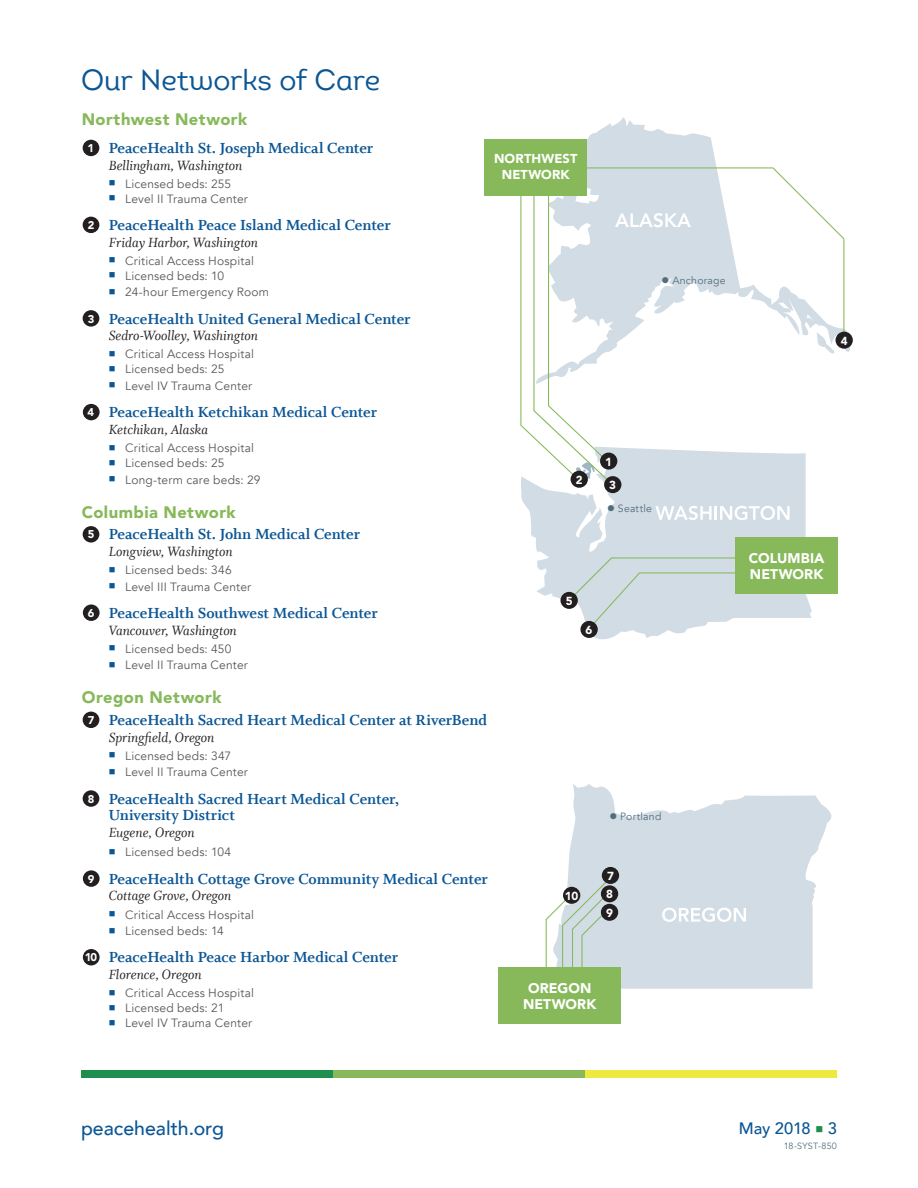
<style>
.page{position:relative;width:918px;height:1188px;background:#fff}
.page>*{position:absolute;margin:0;border:0;box-sizing:border-box;transform-origin:0 0}
.t1{font:28.5px "Intro Regular Alt";letter-spacing:-.005em;color:#0b5695}
.t2{font:500 19.5px "Avenir LT Com";color:#0b5695}
.t3{font:16.5px/16.5px "Whitman Bold Os F";letter-spacing:-.005em;color:#0b5695}
.t4{font:900 16.5px "Avenir LT Std";letter-spacing:.03em;color:#87b95b}
.t5{font:500 16.5px "Avenir LT Com";letter-spacing:-.005em;color:#0b5695}
.t6{font:15px "Whitman Italic LF";color:#231f20}
.t7{font:900 13.95px/16.6px "Avenir LT Std";letter-spacing:.01em;color:#fff}
.t8{font:900 12.9px/15.5px "Avenir LT Std";letter-spacing:.01em;color:#fff;text-align:center}
.t9{font:12px "Avenir LT Com";letter-spacing:.015em;color:#57585a}
.t10{font:900 11.55px/18.5px "Avenir LT Std";color:#fff;text-align:justify}
.t11{font:900 11.25px "Avenir LT Std";color:#fff}
.t12{font:10.5px "Avenir LT Com";letter-spacing:.02em;color:#536f7c}
.t13{font:9px "Avenir LT Com";letter-spacing:.02em;color:#536f7c}
.s1{color:#0b5695}
.s2{color:#1f8f50}
</style>
<div class="page">
<div style="left:83px;top:140px;width:16px;height:16px;background:#231f20;border-radius:50%"></div>
<div style="left:83px;top:217px;width:16px;height:16px;background:#231f20;border-radius:50%"></div>
<div style="left:83px;top:310px;width:16px;height:17px;background:#231f20;border-radius:50%"></div>
<div style="left:83px;top:404px;width:17px;height:16px;background:#231f20;border-radius:50%"></div>
<div style="left:83px;top:526px;width:16px;height:17px;background:#231f20;border-radius:50%"></div>
<div style="left:83px;top:604px;width:17px;height:17px;background:#231f20;border-radius:50%"></div>
<div style="left:83px;top:712px;width:16px;height:16px;background:#231f20;border-radius:50%"></div>
<div style="left:83px;top:790px;width:16px;height:17px;background:#231f20;border-radius:50%"></div>
<div style="left:83px;top:870px;width:17px;height:17px;background:#231f20;border-radius:50%"></div>
<div style="left:83px;top:949px;width:17px;height:16px;background:#231f20;border-radius:50%"></div>
<svg style="left:587px;top:117px;width:264px;height:235px"></svg>
<svg style="left:567px;top:784px;width:265px;height:205px;fill:#d2dce5"></svg>
<svg style="left:521px;top:484px;width:291px;height:156px;fill:#d2dce5"></svg>
<svg style="left:655px;top:506px;width:135px;height:14px"></svg>
<svg style="left:662px;top:908px;width:84px;height:14px"></svg>
<div style="left:484px;top:139px;width:103px;height:56px;background:#87b95b"></div>
<div style="left:735px;top:538px;width:103px;height:56px;background:#87b95b"></div>
<div style="left:499px;top:968px;width:122px;height:56px;background:#87b95b"></div>
<svg style="left:568px;top:557px;width:170px;height:74px;background:#d1dce1"></svg>
<svg style="left:545px;top:881px;width:63px;height:87px"></svg>
<svg style="left:520px;top:166px;width:325px;height:318px"></svg>
<div style="left:600px;top:453px;width:17px;height:17px;background:#231f20;border-radius:50%"></div>
<div style="left:571px;top:471px;width:17px;height:17px;background:#231f20;border-radius:50%"></div>
<div style="left:604px;top:476px;width:17px;height:17px;background:#231f20;border-radius:50%"></div>
<div style="left:602px;top:867px;width:17px;height:17px;background:#231f20;border-radius:50%"></div>
<div style="left:601px;top:885px;width:17px;height:17px;background:#231f20;border-radius:50%"></div>
<div style="left:601px;top:904px;width:17px;height:17px;background:#231f20;border-radius:50%"></div>
<div style="left:563px;top:887px;width:17px;height:17px;background:#231f20;border-radius:50%"></div>
<div style="left:580px;top:621px;width:18px;height:17px;background:#231f20;border-radius:50%"></div>
<div style="left:560px;top:592px;width:18px;height:17px;background:#231f20;border-radius:50%"></div>
<div style="left:836px;top:332px;width:17px;height:17px;background:#231f20;border-radius:50%"></div>
<div style="left:585px;top:1071px;width:252px;height:7px;background:#eeea3d"></div>
<div style="left:333px;top:1071px;width:252px;height:7px;background:#87b95b"></div>
<div style="left:81px;top:1071px;width:252px;height:7px;background:#1f8f50"></div>
<h1 class="t1" style="left:81px;top:62px;width:301px">Our Networks of Care</h1>
<h3 class="t4" style="left:82px;top:110px;width:167px">Northwest Network</h3>
<h3 class="t3" style="left:109px;top:140px;width:266px">PeaceHealth St. Joseph Medical Center</h3>
<p class="t6" style="left:109px;top:157px;width:135px">Bellingham, Washington</p>
<p class="t9" style="left:109px;top:177px;width:124px"><span class="s1">■</span> Licensed beds: 255</p>
<p class="t9" style="left:109px;top:192px;width:141px"><span class="s1">■</span> Level II Trauma Center</p>
<h3 class="t3" style="left:109px;top:217px;width:283px">PeaceHealth Peace Island Medical Center</h3>
<p class="t6" style="left:109px;top:234px;width:151px">Friday Harbor, Washington</p>
<p class="t9" style="left:109px;top:254px;width:147px"><span class="s1">■</span> Critical Access Hospital</p>
<p class="t9" style="left:109px;top:269px;width:117px"><span class="s1">■</span> Licensed beds: 10</p>
<p class="t9" style="left:109px;top:285px;width:162px"><span class="s1">■</span> 24-hour Emergency Room</p>
<h3 class="t3" style="left:109px;top:311px;width:303px">PeaceHealth United General Medical Center</h3>
<p class="t6" style="left:109px;top:327px;width:151px">Sedro-Woolley, Washington</p>
<p class="t9" style="left:109px;top:347px;width:147px"><span class="s1">■</span> Critical Access Hospital</p>
<p class="t9" style="left:109px;top:362px;width:117px"><span class="s1">■</span> Licensed beds: 25</p>
<p class="t9" style="left:109px;top:379px;width:145px"><span class="s1">■</span> Level IV Trauma Center</p>
<h3 class="t3" style="left:109px;top:404px;width:270px">PeaceHealth Ketchikan Medical Center</h3>
<p class="t6" style="left:109px;top:421px;width:101px">Ketchikan, Alaska</p>
<p class="t9" style="left:109px;top:441px;width:147px"><span class="s1">■</span> Critical Access Hospital</p>
<p class="t9" style="left:109px;top:456px;width:117px"><span class="s1">■</span> Licensed beds: 25</p>
<p class="t9" style="left:109px;top:472px;width:153px"><span class="s1">■</span> Long-term care beds: 29</p>
<h3 class="t4" style="left:82px;top:502px;width:155px">Columbia Network</h3>
<h3 class="t3" style="left:109px;top:526px;width:253px">PeaceHealth St. John Medical Center</h3>
<p class="t6" style="left:109px;top:543px;width:125px">Longview, Washington</p>
<p class="t9" style="left:109px;top:563px;width:124px"><span class="s1">■</span> Licensed beds: 346</p>
<p class="t9" style="left:109px;top:579px;width:144px"><span class="s1">■</span> Level III Trauma Center</p>
<h3 class="t3" style="left:109px;top:605px;width:271px">PeaceHealth Southwest Medical Center</h3>
<p class="t6" style="left:109px;top:622px;width:130px">Vancouver, Washington</p>
<p class="t9" style="left:109px;top:641px;width:124px"><span class="s1">■</span> Licensed beds: 450</p>
<p class="t9" style="left:109px;top:658px;width:141px"><span class="s1">■</span> Level II Trauma Center</p>
<h3 class="t4" style="left:82px;top:688px;width:141px">Oregon Network</h3>
<h3 class="t3" style="left:109px;top:712px;width:380px">PeaceHealth Sacred Heart Medical Center at RiverBend</h3>
<p class="t6" style="left:109px;top:729px;width:107px">Springfield, Oregon</p>
<p class="t9" style="left:109px;top:749px;width:124px"><span class="s1">■</span> Licensed beds: 347</p>
<p class="t9" style="left:109px;top:765px;width:141px"><span class="s1">■</span> Level II Trauma Center</p>
<h3 class="t3" style="left:109px;top:791px;width:292px">PeaceHealth Sacred Heart Medical Center,<br>University District</h3>
<p class="t6" style="left:109px;top:824px;width:87px">Eugene, Oregon</p>
<p class="t9" style="left:109px;top:845px;width:124px"><span class="s1">■</span> Licensed beds: 104</p>
<h3 class="t3" style="left:109px;top:871px;width:381px">PeaceHealth Cottage Grove Community Medical Center</h3>
<p class="t6" style="left:109px;top:887px;width:124px">Cottage Grove, Oregon</p>
<p class="t9" style="left:109px;top:907px;width:147px"><span class="s1">■</span> Critical Access Hospital</p>
<p class="t9" style="left:109px;top:924px;width:117px"><span class="s1">■</span> Licensed beds: 14</p>
<h3 class="t3" style="left:109px;top:949px;width:291px">PeaceHealth Peace Harbor Medical Center</h3>
<p class="t6" style="left:109px;top:966px;width:94px">Florence, Oregon</p>
<p class="t9" style="left:109px;top:986px;width:147px"><span class="s1">■</span> Critical Access Hospital</p>
<p class="t9" style="left:109px;top:1001px;width:117px"><span class="s1">■</span> Licensed beds: 21</p>
<p class="t9" style="left:109px;top:1016px;width:145px"><span class="s1">■</span> Level IV Trauma Center</p>
<p class="t11" style="left:88px;top:141px;width:8px">1</p>
<p class="t8" style="left:494px;top:151px;width:85px">NORTHWEST<br>NETWORK</p>
<p class="t11" style="left:88px;top:218px;width:8px">2</p>
<p class="t11" style="left:88px;top:312px;width:8px">3</p>
<p class="t11" style="left:88px;top:405px;width:8px">4</p>
<p class="t10" style="left:576px;top:471px;width:8px">2</p>
<p class="t11" style="left:88px;top:528px;width:8px">5</p>
<p class="t10" style="left:566px;top:592px;width:8px">5</p>
<p class="t11" style="left:88px;top:606px;width:8px">6</p>
<p class="t10" style="left:586px;top:621px;width:8px">6</p>
<p class="t11" style="left:88px;top:713px;width:8px">7</p>
<p class="t11" style="left:88px;top:792px;width:8px">8</p>
<p class="t11" style="left:88px;top:872px;width:8px">9</p>
<p class="t10" style="left:565px;top:887px;width:15px">10</p>
<p class="t11" style="left:85px;top:951px;width:14px">10</p>
<p class="t7" style="left:523px;top:979px;width:75px;text-align:center">OREGON<br>NETWORK</p>
<p class="t12" style="left:662px;top:275px;width:66px">● Anchorage</p>
<p class="t10" style="left:605px;top:452px;width:8px">1</p>
<p class="t10" style="left:609px;top:476px;width:8px">3</p>
<p class="t12" style="left:607px;top:502px;width:46px">● Seattle</p>
<p class="t12" style="left:610px;top:810px;width:53px">● Portland</p>
<p class="t10" style="left:606px;top:867px;width:9px">7<br>8<br>9</p>
<p class="t10" style="left:841px;top:331px;width:8px">4</p>
<p class="t7" style="left:749px;top:549px;width:77px">COLUMBIA<br>NETWORK</p>
<h2 class="t2" style="left:81px;top:1117px;width:145px">peacehealth.org</h2>
<h3 class="t5" style="left:739px;top:1119px;width:100px">May 2018 <span class="s2">■</span> 3</h3>
<p class="t13" style="left:784px;top:1140px;width:55px">18-SYST-850</p>
</div>
